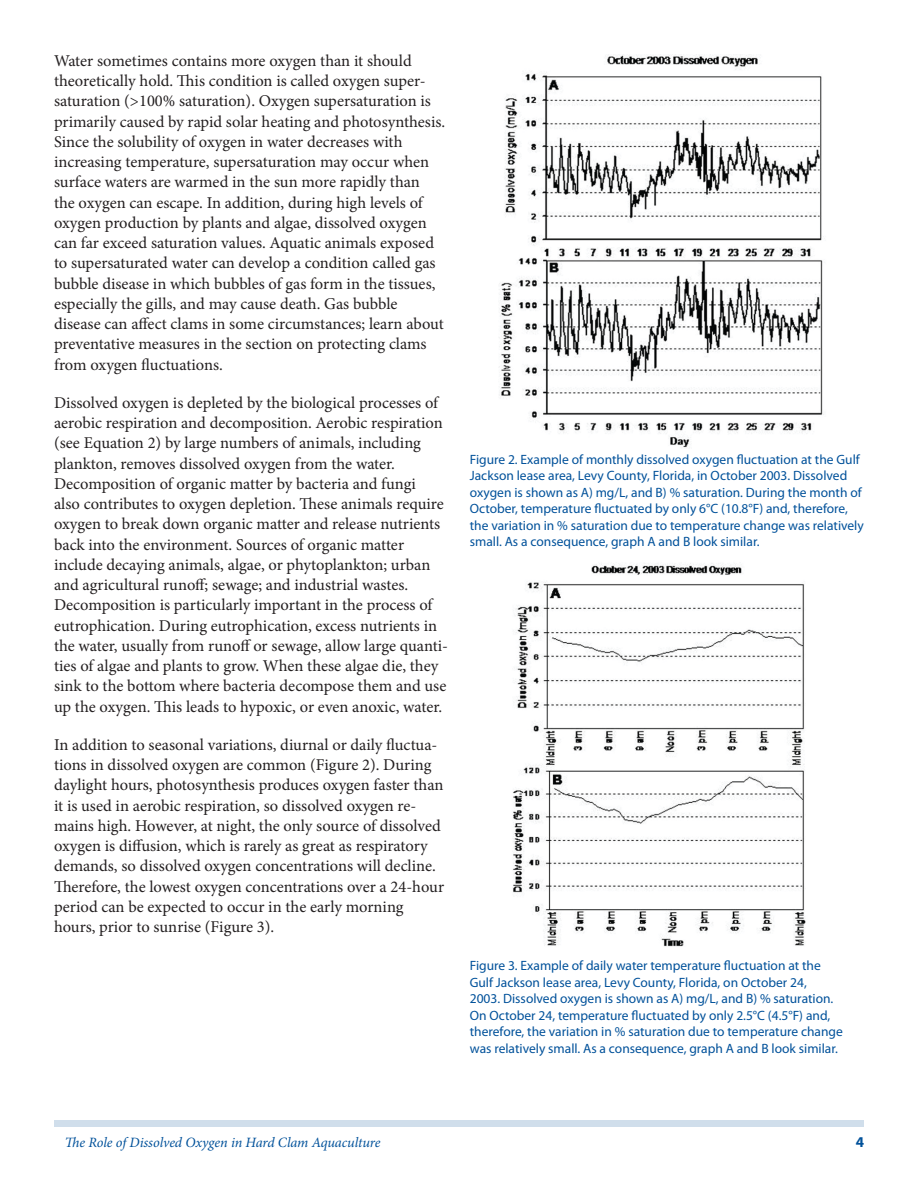
<style>
.page{position:relative;width:918px;height:1188px;background:#fff}
.page>*{position:absolute;margin:0;border:0;box-sizing:border-box;transform-origin:0 0}
.Paragraph{font:16.5px/20.2px "Minion Pro";color:#231f20}
.t1{font:700 15px "Myriad Pro";color:#01519a}
.RunningTitleItalics{font:italic 14.25px "Minion Pro";letter-spacing:-.005em;color:#01519a}
.FigureCaption{font:13.5px/16.5px "Myriad Pro";color:#01519a}
</style>
<div class="page">
<div style="left:54px;top:1120px;width:810px;height:7px;background:#d0deeb"></div>
<img style="left:499px;top:54px;width:325px;height:394px">
<img style="left:513px;top:563px;width:293px;height:384px">
<p class="Paragraph" style="left:54px;top:51px;width:393px">Water sometimes contains more oxygen than it should theoretically hold. This condition is called oxygen super&shy;saturation (&gt;100% saturation). Oxygen supersaturation is primarily caused by rapid solar heating and photosynthesis.<br>Since the solubility of oxygen in water decreases with increasing temperature, supersaturation may occur when surface waters are warmed in the sun more rapidly than<br>the oxygen can escape. In addition, during high levels of oxygen production by plants and algae, dissolved oxygen can far exceed saturation values. Aquatic animals exposed to supersaturated water can develop a condition called gas bubble disease in which bubbles of gas form in the tissues, especially the gills, and may cause death. Gas bubble disease can affect clams in some circumstances; learn about preventative measures in the section on protecting clams from oxygen fluctuations.</p>
<p class="Paragraph" style="left:54px;top:393px;width:396px">Dissolved oxygen is depleted by the biological processes of aerobic respiration and decomposition. Aerobic respiration (see Equation 2) by large numbers of animals, including plankton, removes dissolved oxygen from the water.<br>Decomposition of organic matter by bacteria and fungi<br>also contributes to oxygen depletion. These animals require oxygen to break down organic matter and release nutrients back into the environment. Sources of organic matter include decaying animals, algae, or phytoplankton; urban and agricultural runoff; sewage; and industrial wastes.<br>Decomposition is particularly important in the process of eutrophication. During eutrophication, excess nutrients in the water, usually from runoff or sewage, allow large quanti&shy;ties of algae and plants to grow. When these algae die, they sink to the bottom where bacteria decompose them and use up the oxygen. This leads to hypoxic, or even anoxic, water.</p>
<p class="Paragraph" style="left:54px;top:735px;width:392px">In addition to seasonal variations, diurnal or daily fluctua&shy;tions in dissolved oxygen are common (Figure 2). During daylight hours, photosynthesis produces oxygen faster than it is used in aerobic respiration, so dissolved oxygen re&shy;mains high. However, at night, the only source of dissolved oxygen is diffusion, which is rarely as great as respiratory demands, so dissolved oxygen concentrations will decline.<br>Therefore, the lowest oxygen concentrations over a 24-hour period can be expected to occur in the early morning hours, prior to sunrise (Figure 3).</p>
<p class="FigureCaption" style="left:470px;top:451px;width:396px">Figure 2. Example of monthly dissolved oxygen fluctuation at the Gulf Jackson lease area, Levy County, Florida, in October 2003. Dissolved oxygen is shown as A) mg/L, and B) % saturation. During the month of October, temperature fluctuated by only 6°C (10.8°F) and, therefore, the variation in % saturation due to temperature change was relatively small. As a consequence, graph A and B look similar.</p>
<p class="FigureCaption" style="left:470px;top:957px;width:375px">Figure 3. Example of daily water temperature fluctuation at the Gulf Jackson lease area, Levy County, Florida, on October 24,<br>2003. Dissolved oxygen is shown as A) mg/L, and B) % saturation.<br>On October 24, temperature fluctuated by only 2.5°C (4.5°F) and, therefore, the variation in % saturation due to temperature change was relatively small. As a consequence, graph A and B look similar.</p>
<p class="RunningTitleItalics" style="left:65px;top:1133px;width:317px">The Role of Dissolved Oxygen in Hard Clam Aquaculture</p>
<p class="t1" style="left:856px;top:1133px;width:10px">4</p>
</div>
